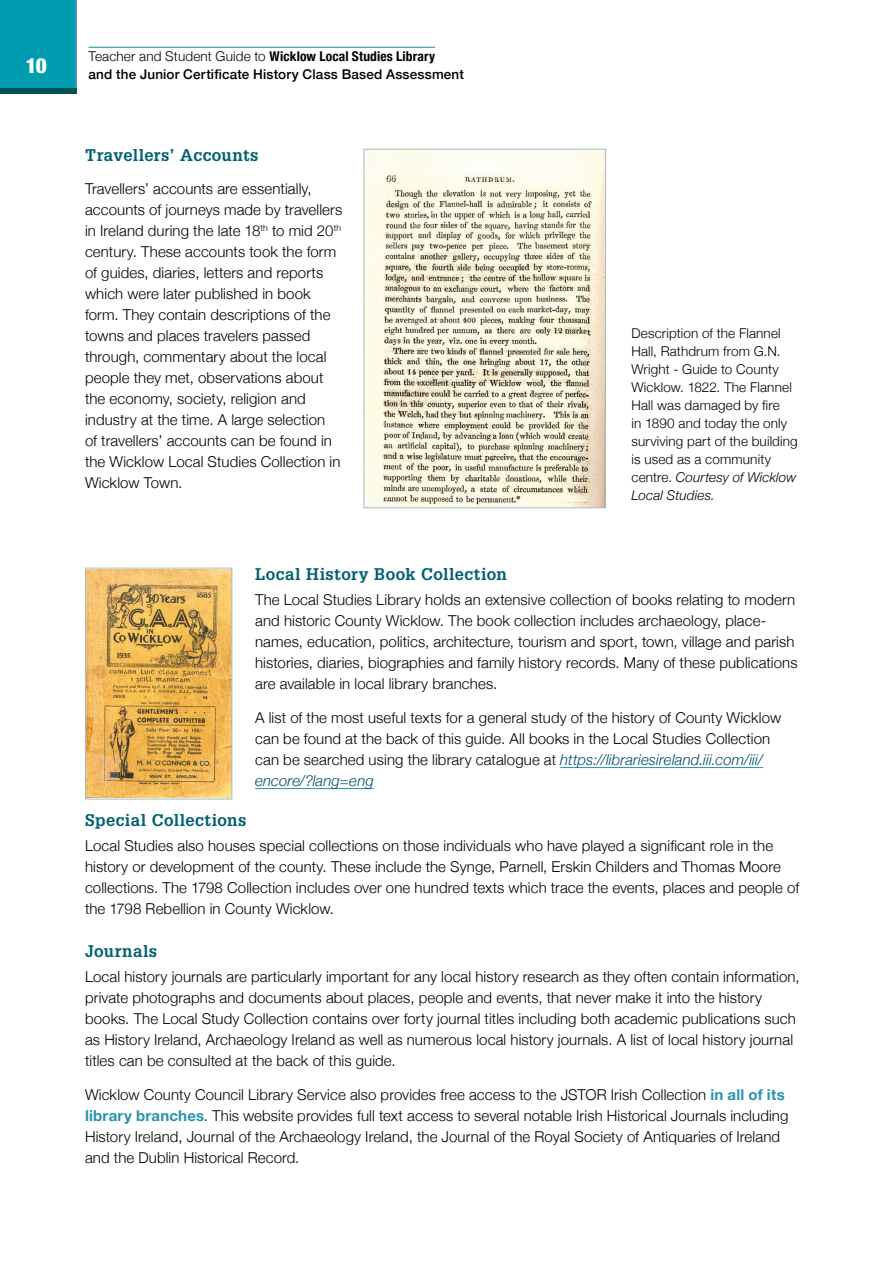
<style>
.page{position:relative;width:893px;height:1263px;background:#fff}
.page>*{position:absolute;margin:0;border:0;box-sizing:border-box;transform-origin:0 0}
.t1{font:900 condensed 21px "Helvetica Neue";color:#fff}
.t2{font:700 16.5px "Glypha LT Pro";letter-spacing:.03em;color:#006071}
.t3{font:300 15px/21px "Helvetica Neue";letter-spacing:.01em;color:#000}
.imageCaption{font:300 13.5px/18px "Helvetica Neue";letter-spacing:.01em;color:#000}
.t4{font:700 condensed 13.5px "Helvetica Neue";letter-spacing:.01em;color:#000}
.t5{font:500 13.5px "Helvetica Neue";letter-spacing:.015em;color:#000}
.s1{font-weight:300;font-stretch:normal}
.s2{font-style:italic}
.s3{font-style:italic;color:#004b6c}
.s4{font-weight:700;color:#2893ac}
</style>
<div class="page">
<hr style="left:89px;top:47px;width:346px;height:1px;background:#2893ac">
<div style="left:0;top:0;width:77px;height:88px;background:#009db1"></div>
<div style="left:0;top:88px;width:77px;height:6px;background:#00534f"></div>
<img style="left:366px;top:151px;width:238px;height:355px">
<div style="left:364px;top:149px;width:242px;height:359px;border:1px solid #a8bcc6"></div>
<img style="left:87px;top:570px;width:143px;height:227px">
<div style="left:85px;top:568px;width:147px;height:231px;border:1px solid #a8bcc6"></div>
<hr style="left:560px;top:767px;width:203px;height:1px;background:#2893ac">
<hr style="left:255px;top:788px;width:119px;height:1px;background:#2893ac">
<h1 class="t1" style="left:26px;top:48px;width:22px">10</h1>
<p class="t4" style="left:89px;top:45px;width:348px"><span class="s1">Teacher and Student Guide to</span> Wicklow Local Studies Library</p>
<p class="t5" style="left:89px;top:63px;width:377px">and the Junior Certificate History Class Based Assessment</p>
<p class="t2" style="left:85px;top:145px;width:175px">Travellers’ Accounts</p>
<p class="t3" style="left:85px;top:177px;width:259px">Travellers’ accounts are essentially, accounts of journeys made by travellers in Ireland during the late 18<sup>th</sup> to mid 20<sup>th </sup>century. These accounts took the form of guides, diaries, letters and reports which were later published in book form. They contain descriptions of the towns and places travelers passed through, commentary about the local people they met, observations about the economy, society, religion and industry at the time. A large selection<br>of travellers’ accounts can be found in the Wicklow Local Studies Collection in Wicklow Town.</p>
<p class="imageCaption" style="left:631px;top:324px;width:168px">Description of the Flannel<br>Hall, Rathdrum from G.N.<br>Wright - Guide to County<br>Wicklow. 1822. The Flannel<br>Hall was damaged by fire<br>in 1890 and today the only surviving part of the building is used as a community centre. <span class="s2">Courtesy of Wicklow<br>Local Studies.</span></p>
<h3 class="t2" style="left:255px;top:563px;width:253px">Local History Book Collection</h3>
<p class="t3" style="left:255px;top:588px;width:544px">The Local Studies Library holds an extensive collection of books relating to modern and historic County Wicklow. The book collection includes archaeology, place&shy;names, education, politics, architecture, tourism and sport, town, village and parish histories, diaries, biographies and family history records. Many of these publications are available in local library branches.</p>
<p class="t3" style="left:255px;top:706px;width:528px">A list of the most useful texts for a general study of the history of County Wicklow can be found at the back of this guide. All books in the Local Studies Collection can be searched using the library catalogue at <span class="s3">https://librariesireland.iii.com/iii/ encore/?lang=eng</span></p>
<h3 class="t2" style="left:85px;top:810px;width:163px">Special Collections</h3>
<p class="t3" style="left:85px;top:834px;width:716px">Local Studies also houses special collections on those individuals who have played a significant role in the history or development of the county. These include the Synge, Parnell, Erskin Childers and Thomas Moore collections. The 1798 Collection includes over one hundred texts which trace the events, places and people of the 1798 Rebellion in County Wicklow.</p>
<h3 class="t2" style="left:85px;top:941px;width:74px">Journals</h3>
<p class="t3" style="left:85px;top:965px;width:716px">Local history journals are particularly important for any local history research as they often contain information, private photographs and documents about places, people and events, that never make it into the history books. The Local Study Collection contains over forty journal titles including both academic publications such as History Ireland, Archaeology Ireland as well as numerous local history journals. A list of local history journal titles can be consulted at the back of this guide.</p>
<p class="t3" style="left:85px;top:1083px;width:705px">Wicklow County Council Library Service also provides free access to the JSTOR Irish Collection <span class="s4">in all of its library branches</span>. This website provides full text access to several notable Irish Historical Journals including History Ireland, Journal of the Archaeology Ireland, the Journal of the Royal Society of Antiquaries of Ireland and the Dublin Historical Record.</p>
</div>
